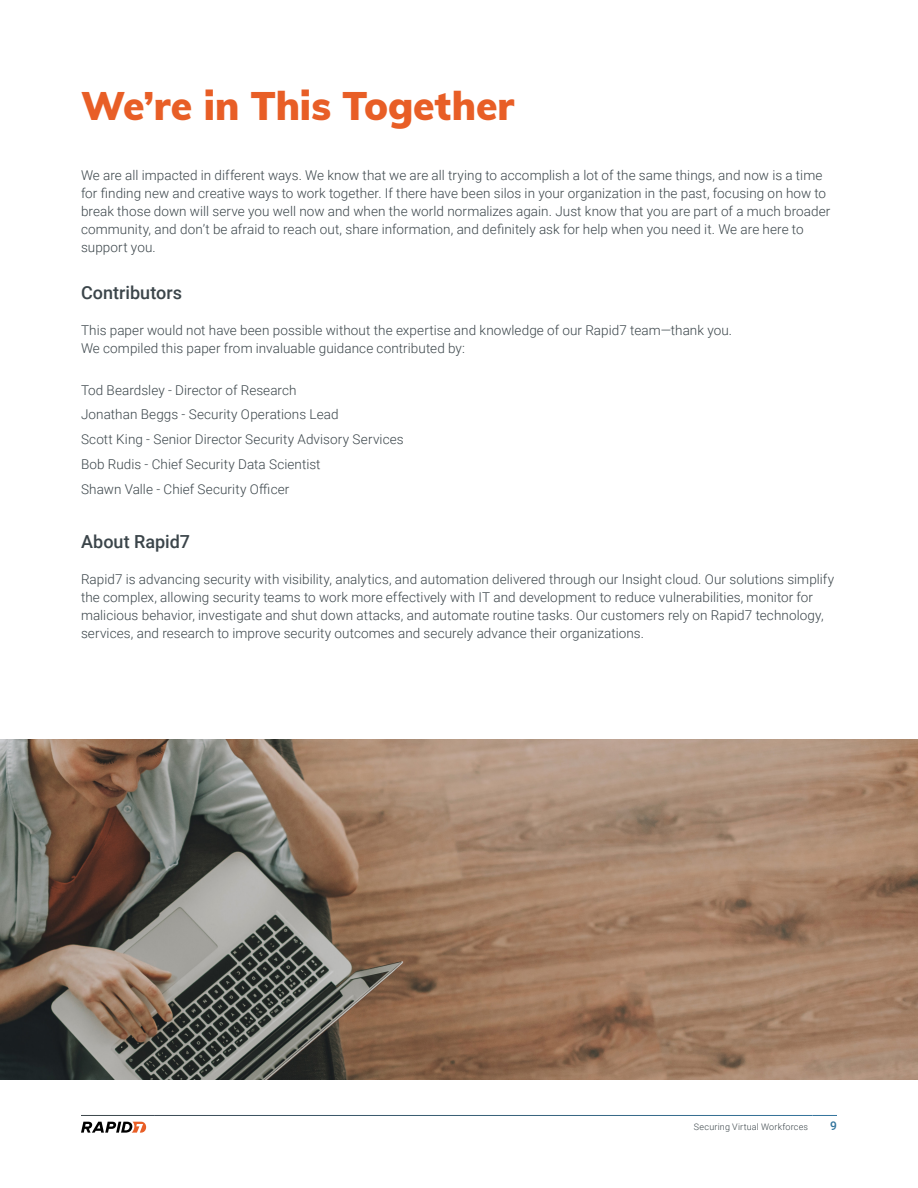
<style>
.page{position:relative;width:918px;height:1188px;background:#fff}
.page>*{position:absolute;margin:0;border:0;box-sizing:border-box;transform-origin:0 0}
.Section_Title{font:900 39px "Muli";color:#e85e26}
.Body_Headline_1{font:500 18px "Roboto";color:#3b454a}
.Body{font:300 13.5px/18px "Roboto";letter-spacing:.005em;color:#3b454a}
.t1{font:500 12px "Roboto";color:#31739c}
.t2{font:300 9px "Roboto";letter-spacing:.02em;color:#3b454a}
</style>
<div class="page">
<svg style="left:813px;top:1115px;width:24px;height:1px"></svg>
<svg style="left:81px;top:1122px;width:65px;height:11px"></svg>
<img style="left:0;top:739px;width:918px;height:341px">
<p class="Section_Title" style="left:81px;top:77px;width:435px">We’re in This Together</p>
<p class="Body" style="left:81px;top:166px;width:751px">We are all impacted in different ways. We know that we are all trying to accomplish a lot of the same things, and now is a time for finding new and creative ways to work together. If there have been silos in your organization in the past, focusing on how to break those down will serve you well now and when the world normalizes again. Just know that you are part of a much broader community, and don’t be afraid to reach out, share information, and definitely ask for help when you need it. We are here to support you.</p>
<p class="Body_Headline_1" style="left:81px;top:280px;width:103px">Contributors</p>
<p class="Body" style="left:81px;top:320px;width:653px">This paper would not have been possible without the expertise and knowledge of our Rapid7 team—thank you.<br>We compiled this paper from invaluable guidance contributed by:</p>
<p class="Body" style="left:81px;top:380px;width:217px">Tod Beardsley - Director of Research</p>
<p class="Body" style="left:81px;top:405px;width:259px">Jonathan Beggs - Security Operations Lead</p>
<p class="Body" style="left:81px;top:430px;width:324px">Scott King - Senior Director Security Advisory Services</p>
<p class="Body" style="left:81px;top:455px;width:241px">Bob Rudis - Chief Security Data Scientist</p>
<p class="Body" style="left:81px;top:479px;width:210px">Shawn Valle - Chief Security Officer</p>
<p class="Body_Headline_1" style="left:81px;top:529px;width:111px">About Rapid7</p>
<p class="Body" style="left:81px;top:569px;width:755px">Rapid7 is advancing security with visibility, analytics, and automation delivered through our Insight cloud. Our solutions simplify the complex, allowing security teams to work more effectively with IT and development to reduce vulnerabilities, monitor for malicious behavior, investigate and shut down attacks, and automate routine tasks. Our customers rely on Rapid7 technology, services, and research to improve security outcomes and securely advance their organizations.</p>
<p class="t2" style="left:694px;top:1120px;width:116px">Securing Virtual Workforces</p>
<p class="t1" style="left:830px;top:1118px;width:8px">9</p>
</div>
